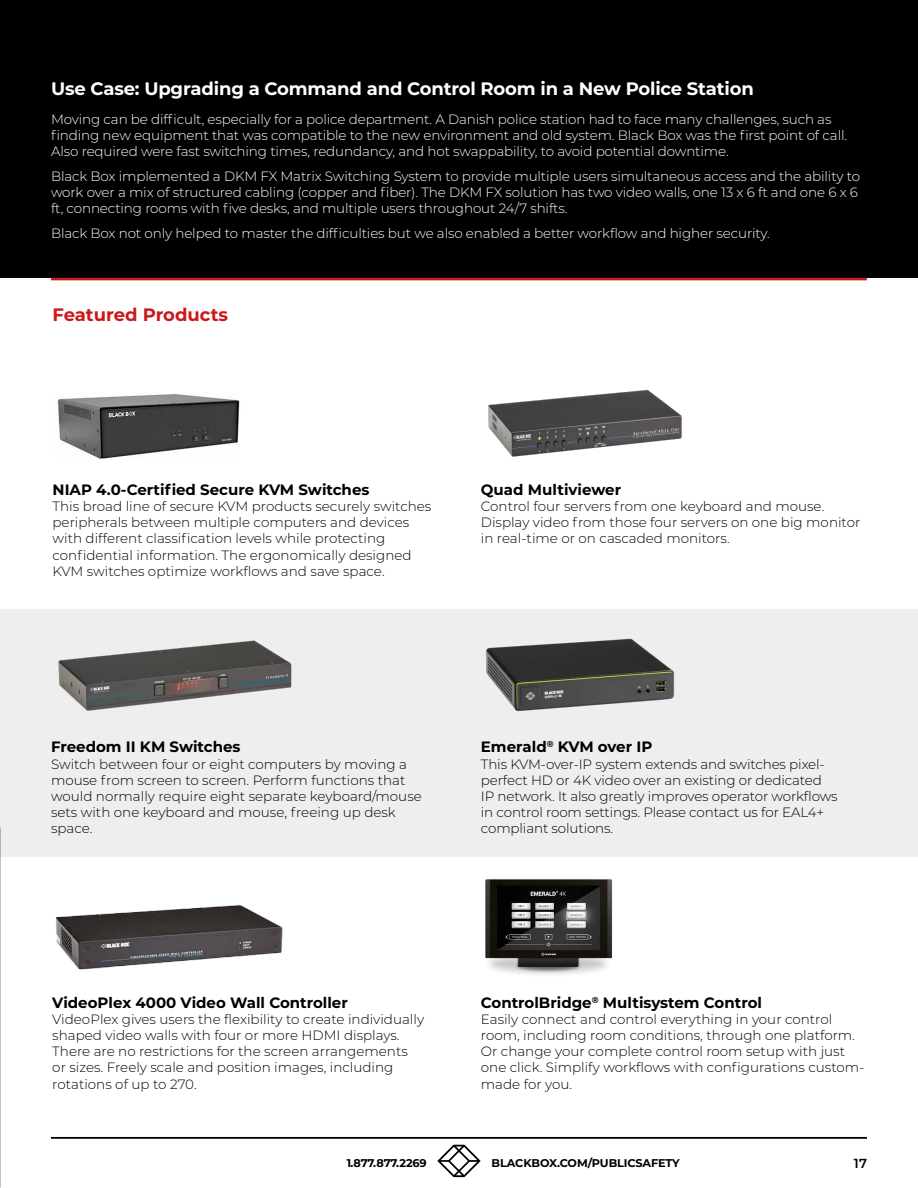
<style>
.page{position:relative;width:918px;height:1188px;background:#fff}
.page>*{position:absolute;margin:0;border:0;box-sizing:border-box;transform-origin:0 0}
.t1{font:700 18px "Montserrat";letter-spacing:-.01em;color:#fff}
.t2{font:700 18px "Montserrat";color:#cd1719}
.t3{font:700 15px "Montserrat";color:#000}
.t4{font:300 13.5px/16.2px "Montserrat";color:#000}
.t5{font:300 13.5px/16.2px "Montserrat";letter-spacing:-.01em;color:#fff}
.t6{font:600 13.05px "Montserrat";color:#020203}
.t7{font:700 11.25px "Montserrat";letter-spacing:-.01em;color:#000}
</style>
<div class="page">
<hr style="left:51px;top:1137px;width:816px;height:2px;background:#000">
<div style="left:0;top:609px;width:918px;height:248px;background:#eee"></div>
<div style="left:0;top:0;width:918px;height:278px;background:#000"></div>
<svg style="left:437px;top:1145px;width:44px;height:32px"></svg>
<hr style="left:51px;top:278px;width:816px;height:2px;background:#cd1719">
<img style="left:57px;top:394px;width:183px;height:65px">
<img style="left:486px;top:638px;width:189px;height:73px">
<img style="left:58px;top:640px;width:234px;height:71px">
<img style="left:488px;top:389px;width:194px;height:68px">
<img style="left:55px;top:905px;width:228px;height:65px">
<img style="left:485px;top:879px;width:128px;height:96px">
<h1 class="t1" style="left:51px;top:76px;width:704px">Use Case: Upgrading a Command and Control Room in a New Police Station</h1>
<p class="t5" style="left:51px;top:111px;width:798px">Moving can be difficult, especially for a police department. A Danish police station had to face many challenges, such as finding new equipment that was compatible to the new environment and old system. Black Box was the first point of call.<br>Also required were fast switching times, redundancy, and hot swappability, to avoid potential downtime.</p>
<p class="t5" style="left:51px;top:168px;width:811px">Black Box implemented a DKM FX Matrix Switching System to provide multiple users simultaneous access and the ability to work over a mix of structured cabling (copper and fiber). The DKM FX solution has two video walls, one 13 x 6 ft and one 6 x 6 ft, connecting rooms with five desks, and multiple users throughout 24/7 shifts.</p>
<p class="t5" style="left:51px;top:225px;width:720px">Black Box not only helped to master the difficulties but we also enabled a better workflow and higher security.</p>
<h1 class="t2" style="left:53px;top:302px;width:177px">Featured Products</h1>
<p class="t3" style="left:53px;top:479px;width:318px">NIAP 4.0-Certified Secure KVM Switches</p>
<p class="t4" style="left:53px;top:498px;width:380px">This broad line of secure KVM products securely switches peripherals between multiple computers and devices with different classification levels while protecting confidential information. The ergonomically designed KVM switches optimize workflows and save space.</p>
<p class="t3" style="left:481px;top:479px;width:142px">Quad Multiviewer</p>
<p class="t4" style="left:481px;top:498px;width:381px">Control four servers from one keyboard and mouse.<br>Display video from those four servers on one big monitor in real-time or on cascaded monitors.</p>
<p class="t3" style="left:51px;top:736px;width:191px">Freedom II KM Switches</p>
<p class="t4" style="left:51px;top:755px;width:372px">Switch between four or eight computers by moving a mouse from screen to screen. Perform functions that would normally require eight separate keyboard/mouse sets with one keyboard and mouse, freeing up desk space.</p>
<p class="t3" style="left:481px;top:736px;width:173px">Emerald<sup>®</sup> KVM over IP</p>
<p class="t4" style="left:481px;top:755px;width:358px">This KVM-over-IP system extends and switches pixel&shy;perfect HD or 4K video over an existing or dedicated IP network. It also greatly improves operator workflows in control room settings. Please contact us for EAL4+ compliant solutions.</p>
<p class="t3" style="left:52px;top:991px;width:297px">VideoPlex 4000 Video Wall Controller</p>
<p class="t4" style="left:52px;top:1010px;width:373px">VideoPlex gives users the flexibility to create individually shaped video walls with four or more HDMI displays.<br>There are no restrictions for the screen arrangements or sizes. Freely scale and position images, including rotations of up to 270.</p>
<p class="t3" style="left:481px;top:991px;width:283px">ControlBridge<sup>®</sup> Multisystem Control</p>
<p class="t4" style="left:481px;top:1010px;width:385px">Easily connect and control everything in your control room, including room conditions, through one platform.<br>Or change your complete control room setup with just one click. Simplify workflows with configurations custom&shy;made for you.</p>
<p class="t7" style="left:347px;top:1155px;width:81px">1.877.877.2269</p>
<p class="t7" style="left:492px;top:1155px;width:190px">BLACKBOX.COM/PUBLICSAFETY</p>
<p class="t6" style="left:854px;top:1154px;width:15px">17</p>
</div>
